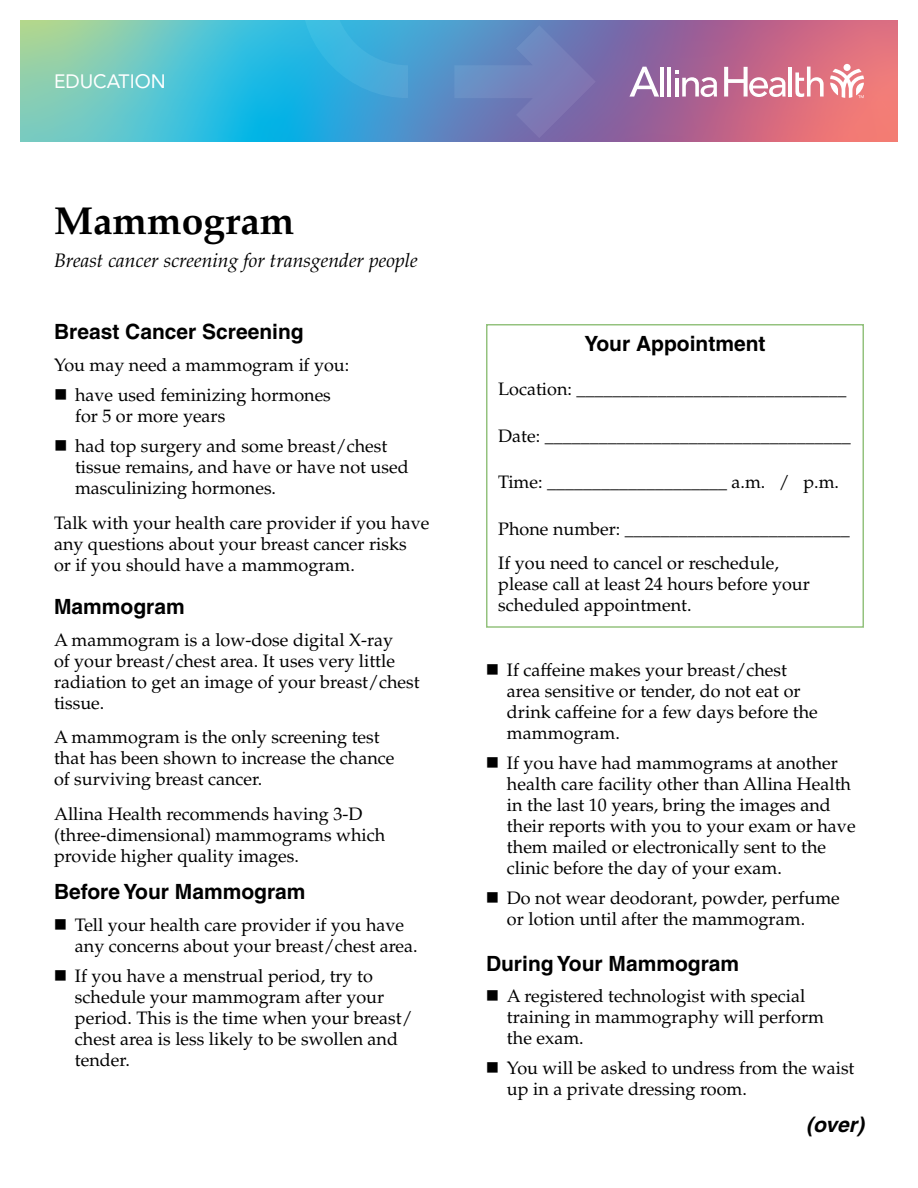
<style>
.page{position:relative;width:918px;height:1188px;background:#fff}
.page>*{position:absolute;margin:0;border:0;box-sizing:border-box;transform-origin:0 0}
.t1{font:700 39px "Palatino LT Pro";color:#000}
.t2{font:700 21px "Helvetica LT Pro";color:#000}
.t3{font:italic 700 21px "Helvetica LT Pro";color:#000}
.t4{font:italic 19.5px "Palatino LT Pro";color:#000}
.t5{font:19.2px "Avenir LT Std";color:#fff}
.t6{font:18px/21px "Palatino LT Pro";color:#000}
</style>
<div class="page">
<div style="left:486px;top:324px;width:378px;height:304px;border:2px solid #94c27e"></div>
<svg style="left:20px;top:20px;width:878px;height:122px;background:#7d98b1"></svg>
<svg style="left:830px;top:69px;width:34px;height:29px"></svg>
<div style="left:844px;top:64px;width:7px;height:7px;background:#fff;border-radius:50%"></div>
<hr style="left:660px;top:67px;width:4px;height:30px;background:#fff">
<hr style="left:667px;top:67px;width:4px;height:30px;background:#fff">
<hr style="left:789px;top:67px;width:3px;height:30px;background:#fff">
<svg style="left:795px;top:67px;width:29px;height:30px"></svg>
<svg style="left:675px;top:71px;width:42px;height:26px"></svg>
<svg style="left:629px;top:67px;width:30px;height:30px"></svg>
<svg style="left:724px;top:67px;width:62px;height:30px"></svg>
<svg style="left:454px;top:25px;width:142px;height:113px;background:#6d7db8"></svg>
<svg style="left:301px;top:20px;width:127px;height:78px;background:#3bacdb"></svg>
<p class="t5" style="left:54px;top:70px;width:113px">EDUCATION</p>
<h1 class="t1" style="left:54px;top:196px;width:242px">Mammogram</h1>
<p class="t4" style="left:54px;top:248px;width:365px">Breast cancer screening for transgender people</p>
<p class="t2" style="left:54px;top:319px;width:251px">Breast Cancer Screening</p>
<p class="t6" style="left:54px;top:350px;width:297px;line-height:30px;text-align:center">You may need a mammogram if you: have used feminizing hormones</p>
<p class="t6" style="left:75px;top:401px;width:314px;line-height:29.7px">for 5 or more years<br>had top surgery and some breast/chest</p>
<p class="t6" style="left:75px;top:456px;width:335px">tissue remains, and have or have not used masculinizing hormones.</p>
<p class="t6" style="left:54px;top:512px;width:377px">Talk with your health care provider if you have any questions about your breast cancer risks<br>or if you should have a mammogram.</p>
<p class="t2" style="left:54px;top:594px;width:132px">Mammogram</p>
<p class="t6" style="left:54px;top:629px;width:367px">A mammogram is a low-dose digital X-ray<br>of your breast/chest area. It uses very little radiation to get an image of your breast/chest tissue.</p>
<p class="t6" style="left:54px;top:727px;width:342px">A mammogram is the only screening test that has been shown to increase the chance of surviving breast cancer.</p>
<p class="t6" style="left:54px;top:804px;width:333px">Allina Health recommends having 3-D (three-dimensional) mammograms which provide higher quality images.</p>
<p class="t2" style="left:54px;top:879px;width:253px">Before Your Mammogram</p>
<p class="t6" style="left:75px;top:915px;width:344px">Tell your health care provider if you have any concerns about your breast/chest area.</p>
<p class="t6" style="left:75px;top:965px;width:339px">If you have a menstrual period, try to schedule your mammogram after your period. This is the time when your breast/ chest area is less likely to be swollen and tender.</p>
<p class="t2" style="left:584px;top:331px;width:183px">Your Appointment</p>
<p class="t6" style="left:498px;top:379px;width:350px">Location: ______________________________</p>
<p class="t6" style="left:498px;top:425px;width:354px">Date: __________________________________</p>
<p class="t6" style="left:498px;top:472px;width:342px">Time: ____________________ a.m. / p.m.</p>
<p class="t6" style="left:498px;top:512px;width:353px;line-height:34.5px">Phone number: _________________________<br>If you need to cancel or reschedule,</p>
<p class="t6" style="left:498px;top:574px;width:313px">please call at least 24 hours before your scheduled appointment.</p>
<p class="t6" style="left:507px;top:660px;width:312px">If caffeine makes your breast/chest area sensitive or tender, do not eat or drink caffeine for a few days before the mammogram.</p>
<p class="t6" style="left:507px;top:752px;width:350px">If you have had mammograms at another health care facility other than Allina Health in the last 10 years, bring the images and their reports with you to your exam or have them mailed or electronically sent to the clinic before the day of your exam.</p>
<p class="t6" style="left:507px;top:887px;width:334px">Do not wear deodorant, powder, perfume or lotion until after the mammogram.</p>
<p class="t2" style="left:486px;top:950px;width:255px">During Your Mammogram</p>
<p class="t6" style="left:507px;top:986px;width:319px">A registered technologist with special training in mammography will perform the exam.</p>
<p class="t6" style="left:507px;top:1058px;width:349px">You will be asked to undress from the waist up in a private dressing room.</p>
<p class="t3" style="left:806px;top:1112px;width:59px">(over)</p>
</div>
